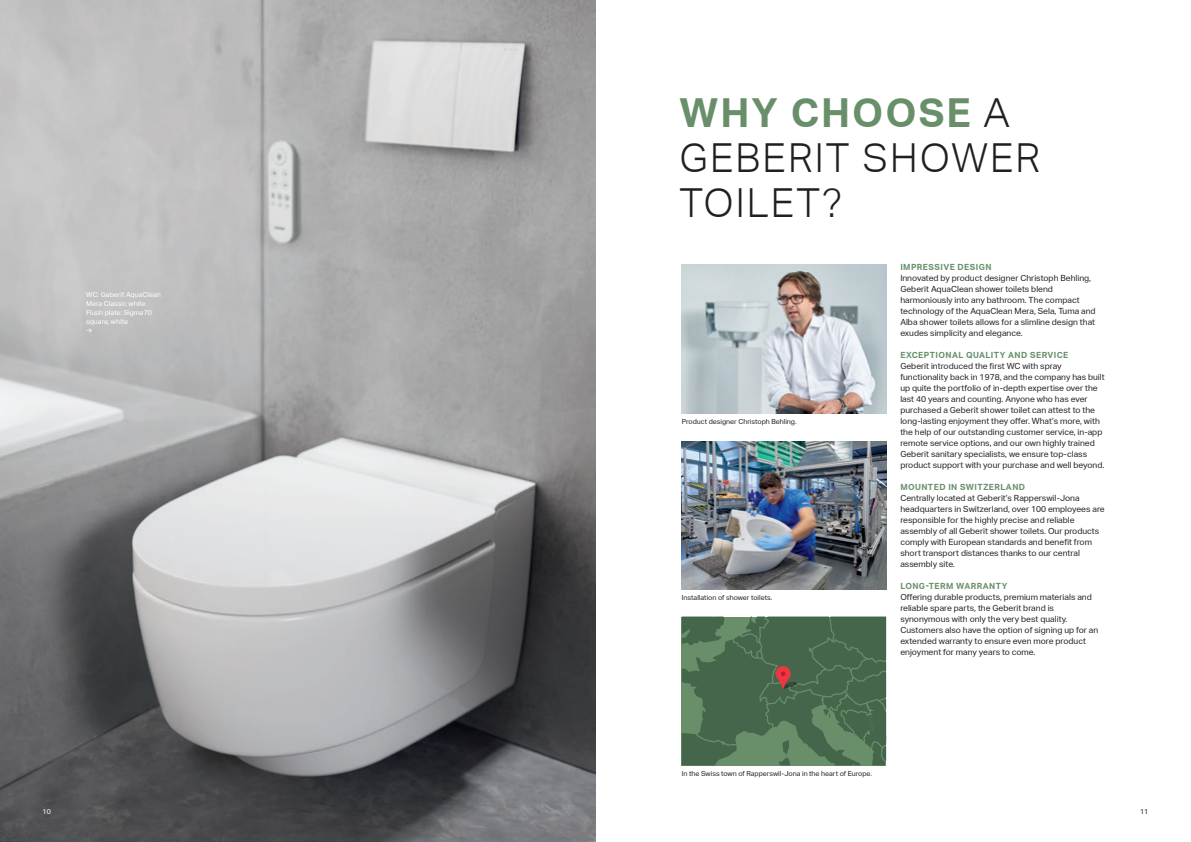
<style>
.page{position:relative;width:1191px;height:842px;background:#fff}
.page>*{position:absolute;margin:0;border:0;box-sizing:border-box;transform-origin:0 0}
.t1{font:300 40px/45px "Aktiv Grotesk Geberit";letter-spacing:.05em;color:#231f20}
.t2{font:8.5px/11px "Aktiv Grotesk Geberit";color:#231f20}
.t3{font:700 8.5px "Aktiv Grotesk Geberit";letter-spacing:.05em;color:#688f6a}
.t4{font:7px "Aktiv Grotesk Geberit";color:#231f20}
.t5{font:7px/9px "Aktiv Grotesk Geberit";color:#fff}
.s1{font-weight:700;color:#688f6a}
</style>
<div class="page">
<img style="left:0;top:0;width:595px;height:842px">
<img style="left:681px;top:264px;width:205px;height:149px">
<img style="left:681px;top:441px;width:205px;height:149px">
<svg style="left:681px;top:616px;width:206px;height:149px;background:#517154"></svg>
<p class="t5" style="left:86px;top:290px;width:76px">WC: Geberit AquaClean<br>Mera Classic white<br>Flush plate: Sigma70 square, white<br>→</p>
<h1 class="t1" style="left:679px;top:91px;width:362px"><span class="s1">WHY CHOOSE</span> A<br>GEBERIT SHOWER<br>TOILET?</h1>
<p class="t4" style="left:682px;top:418px;width:116px">Product designer Christoph Behling.</p>
<p class="t4" style="left:681px;top:594px;width:92px">Installation of shower toilets.</p>
<p class="t3" style="left:900px;top:262px;width:93px">IMPRESSIVE DESIGN</p>
<p class="t2" style="left:900px;top:273px;width:197px">Innovated by product designer Christoph Behling, Geberit AquaClean shower toilets blend harmoniously into any bathroom. The compact technology of the AquaClean Mera, Sela, Tuma and Alba shower toilets allows for a slimline design that exudes simplicity and elegance.</p>
<p class="t3" style="left:900px;top:350px;width:169px">EXCEPTIONAL QUALITY AND SERVICE</p>
<p class="t2" style="left:900px;top:361px;width:206px">Geberit introduced the first WC with spray functionality back in 1978, and the company has built up quite the portfolio of in-depth expertise over the last 40 years and counting. Anyone who has ever purchased a Geberit shower toilet can attest to the long-lasting enjoyment they offer. What’s more, with the help of our outstanding customer service, in-app remote service options, and our own highly trained Geberit sanitary specialists, we ensure top-class product support with your purchase and well beyond.</p>
<p class="t3" style="left:900px;top:482px;width:126px">MOUNTED IN SWITZERLAND</p>
<p class="t2" style="left:900px;top:493px;width:206px">Centrally located at Geberit’s Rapperswil-Jona headquarters in Switzerland, over 100 employees are responsible for the highly precise and reliable assembly of all Geberit shower toilets. Our products comply with European standards and benefit from short transport distances thanks to our central assembly site.</p>
<p class="t3" style="left:900px;top:581px;width:108px">LONG-TERM WARRANTY</p>
<p class="t2" style="left:900px;top:592px;width:199px">Offering durable products, premium materials and reliable spare parts, the Geberit brand is synonymous with only the very best quality.<br>Customers also have the option of signing up for an extended warranty to ensure even more product enjoyment for many years to come.</p>
<p class="t4" style="left:681px;top:770px;width:192px">In the Swiss town of Rapperswil-Jona in the heart of Europe.</p>
<p class="t5" style="left:43px;top:807px;width:10px">10</p>
<p class="t4" style="left:1140px;top:807px;width:10px">11</p>
</div>
